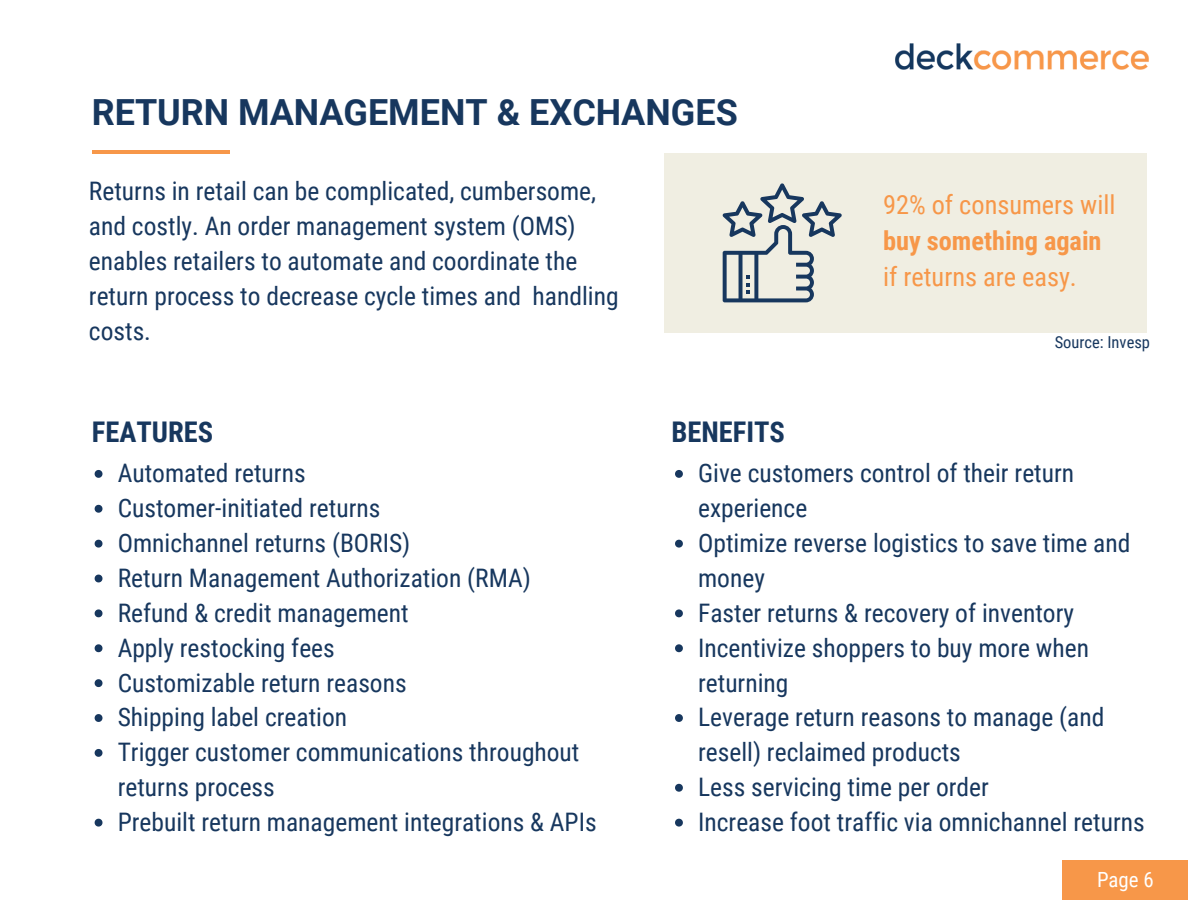
<style>
.page{position:relative;width:1188px;height:918px;background:#fff}
.page>*{position:absolute;margin:0;border:0;box-sizing:border-box;transform-origin:0 0}
.t1{font:700 36px "Roboto";color:#17375e}
.t2{font:700 28.5px "Roboto Condensed";color:#17375e}
.t3{font:26.4px/36.3px "Roboto Condensed";color:#f79749}
.t4{font:25.5px/34.8px "Roboto Condensed";color:#17375e}
.t5{font:20.85px "Roboto Condensed";color:#fff}
.t6{font:16.5px "Roboto Condensed";color:#17375e}
.s1{font-weight:700}
</style>
<div class="page">
<hr style="left:92px;top:150px;width:137px;height:3px;background:#f79749">
<div style="left:665px;top:153px;width:482px;height:180px;background:#f0eee2"></div>
<svg style="left:95px;top:470px;width:7px;height:8px"></svg>
<svg style="left:95px;top:505px;width:7px;height:8px"></svg>
<svg style="left:95px;top:540px;width:7px;height:8px"></svg>
<svg style="left:95px;top:575px;width:7px;height:7px"></svg>
<svg style="left:95px;top:609px;width:7px;height:8px"></svg>
<svg style="left:95px;top:644px;width:7px;height:8px"></svg>
<svg style="left:95px;top:679px;width:7px;height:8px"></svg>
<svg style="left:95px;top:714px;width:7px;height:8px"></svg>
<svg style="left:95px;top:749px;width:7px;height:8px"></svg>
<svg style="left:95px;top:819px;width:7px;height:8px"></svg>
<svg style="left:675px;top:470px;width:8px;height:8px"></svg>
<svg style="left:675px;top:540px;width:8px;height:8px"></svg>
<svg style="left:675px;top:609px;width:8px;height:8px"></svg>
<svg style="left:675px;top:644px;width:8px;height:8px"></svg>
<svg style="left:675px;top:714px;width:8px;height:8px"></svg>
<svg style="left:675px;top:784px;width:8px;height:8px"></svg>
<svg style="left:675px;top:819px;width:8px;height:8px"></svg>
<div style="left:1062px;top:860px;width:126px;height:40px;background:#f79749"></div>
<img style="left:895px;top:43px;width:254px;height:27px">
<svg style="left:723px;top:183px;width:119px;height:119px"></svg>
<p class="t1" style="left:92px;top:92px;width:647px">RETURN MANAGEMENT &amp; EXCHANGES</p>
<p class="t4" style="left:89px;top:174px;width:531px">Returns in retail can be complicated, cumbersome, and costly. An order management system (OMS) enables retailers to automate and coordinate the return process to decrease cycle times and handling costs.</p>
<p class="t2" style="left:92px;top:415px;width:123px">FEATURES</p>
<p class="t2" style="left:671px;top:415px;width:115px">BENEFITS</p>
<p class="t3" style="left:883px;top:187px;width:234px">92% of consumers will <span class="s1">buy something again </span>if returns are easy.</p>
<p class="t6" style="left:1055px;top:332px;width:97px">Source: Invesp</p>
<p class="t4" style="left:118px;top:456px;width:189px">Automated returns</p>
<p class="t4" style="left:118px;top:491px;width:264px">Customer-initiated returns</p>
<p class="t4" style="left:118px;top:526px;width:294px">Omnichannel returns (BORIS)</p>
<p class="t4" style="left:118px;top:561px;width:415px">Return Management Authorization (RMA)</p>
<p class="t4" style="left:118px;top:596px;width:293px">Refund &amp; credit management</p>
<p class="t4" style="left:118px;top:631px;width:219px">Apply restocking fees</p>
<p class="t4" style="left:118px;top:665px;width:290px">Customizable return reasons</p>
<p class="t4" style="left:118px;top:700px;width:231px">Shipping label creation</p>
<p class="t4" style="left:118px;top:735px;width:463px">Trigger customer communications throughout returns process</p>
<p class="t4" style="left:118px;top:805px;width:481px">Prebuilt return management integrations &amp; APIs</p>
<p class="t4" style="left:698px;top:456px;width:378px">Give customers control of their return experience</p>
<p class="t4" style="left:698px;top:526px;width:434px">Optimize reverse logistics to save time and money</p>
<p class="t4" style="left:698px;top:596px;width:377px">Faster returns &amp; recovery of inventory</p>
<p class="t4" style="left:698px;top:631px;width:392px">Incentivize shoppers to buy more when returning</p>
<p class="t4" style="left:698px;top:700px;width:408px">Leverage return reasons to manage (and resell) reclaimed products</p>
<p class="t4" style="left:698px;top:770px;width:292px">Less servicing time per order</p>
<p class="t4" style="left:698px;top:805px;width:448px">Increase foot traffic via omnichannel returns</p>
<p class="t5" style="left:1097px;top:868px;width:58px">Page 6</p>
</div>
